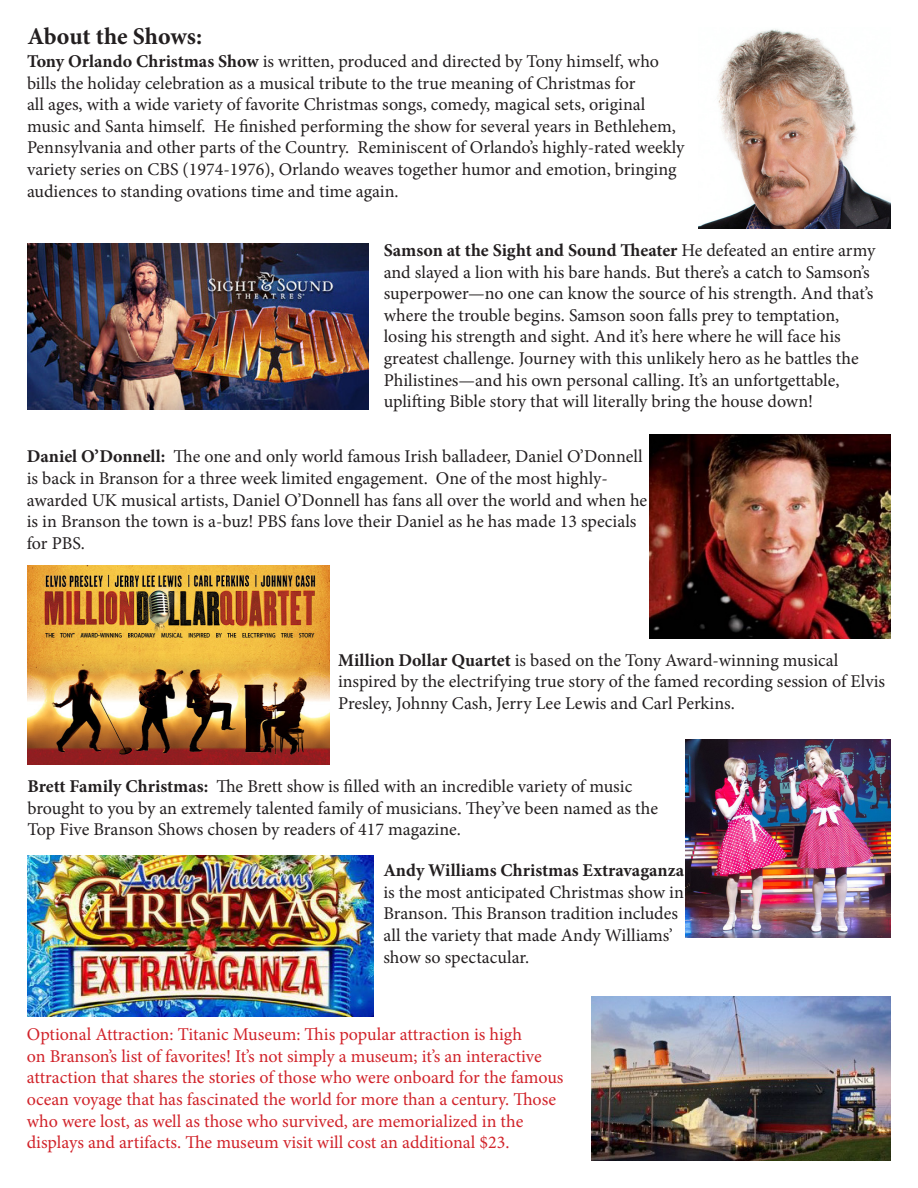
<style>
.page{position:relative;width:918px;height:1188px;background:#fff}
.page>*{position:absolute;margin:0;border:0;box-sizing:border-box;transform-origin:0 0}
.t1{font:700 24px "Minion Pro";letter-spacing:-.005em;color:#231f20}
.t2{font:18px/21.6px "Minion Pro";color:#231f20}
.t3{font:18px/21.6px "Minion Pro";letter-spacing:-.005em;color:#d1232a}
.s1{font-weight:700}
</style>
<div class="page">
<img style="left:649px;top:435px;width:242px;height:203px">
<img style="left:686px;top:739px;width:205px;height:198px">
<img style="left:698px;top:29px;width:193px;height:199px">
<img style="left:28px;top:243px;width:341px;height:166px">
<img style="left:28px;top:566px;width:302px;height:198px">
<img style="left:28px;top:856px;width:346px;height:161px">
<img style="left:591px;top:996px;width:300px;height:165px">
<p class="t1" style="left:28px;top:20px;width:176px">About the Shows:</p>
<p class="t2" style="left:27px;top:51px;width:659px"><span class="s1">Tony Orlando Christmas Show</span> is written, produced and directed by Tony himself, who bills the holiday celebration as a musical tribute to the true meaning of Christmas for<br>all ages, with a wide variety of favorite Christmas songs, comedy, magical sets, original music and Santa himself. He finished performing the show for several years in Bethlehem, Pennsylvania and other parts of the Country. Reminiscent of Orlando’s highly-rated weekly variety series on CBS (1974-1976), Orlando weaves together humor and emotion, bringing audiences to standing ovations time and time again.</p>
<p class="t2" style="left:384px;top:240px;width:493px"><span class="s1">Samson at the Sight and Sound Theater</span> He defeated an entire army and slayed a lion with his bare hands. But there’s a catch to Samson’s superpower—no one can know the source of his strength. And that’s where the trouble begins. Samson soon falls prey to temptation, losing his strength and sight. And it’s here where he will face his greatest challenge. Journey with this unlikely hero as he battles the Philistines—and his own personal calling. It’s an unfortgettable, uplifting Bible story that will literally bring the house down!</p>
<p class="t2" style="left:27px;top:446px;width:622px"><span class="s1">Daniel O’Donnell:</span> The one and only world famous Irish balladeer, Daniel O’Donnell is back in Branson for a three week limited engagement. One of the most highly&shy;awarded UK musical artists, Daniel O’Donnell has fans all over the world and when he is in Branson the town is a-buz! PBS fans love their Daniel as he has made 13 specials for PBS.</p>
<p class="t2" style="left:338px;top:649px;width:549px"><span class="s1">Million Dollar Quartet</span> is based on the Tony Award-winning musical inspired by the electrifying true story of the famed recording session of Elvis<br>Presley, Johnny Cash, Jerry Lee Lewis and Carl Perkins.</p>
<p class="t2" style="left:28px;top:776px;width:632px"><span class="s1">Brett Family Christmas:</span> The Brett show is filled with an incredible variety of music brought to you by an extremely talented family of musicians. They’ve been named as the<br>Top Five Branson Shows chosen by readers of 417 magazine.</p>
<p class="t2" style="left:383px;top:860px;width:302px"><span class="s1">Andy Williams Christmas Extravaganza </span>is the most anticipated Christmas show in Branson. This Branson tradition includes all the variety that made Andy Williams’ show so spectacular.</p>
<p class="t3" style="left:27px;top:1024px;width:538px">Optional Attraction: Titanic Museum: This popular attraction is high<br>on Branson’s list of favorites! It’s not simply a museum; it’s an interactive attraction that shares the stories of those who were onboard for the famous ocean voyage that has fascinated the world for more than a century. Those who were lost, as well as those who survived, are memorialized in the displays and artifacts. The museum visit will cost an additional $23.</p>
</div>
